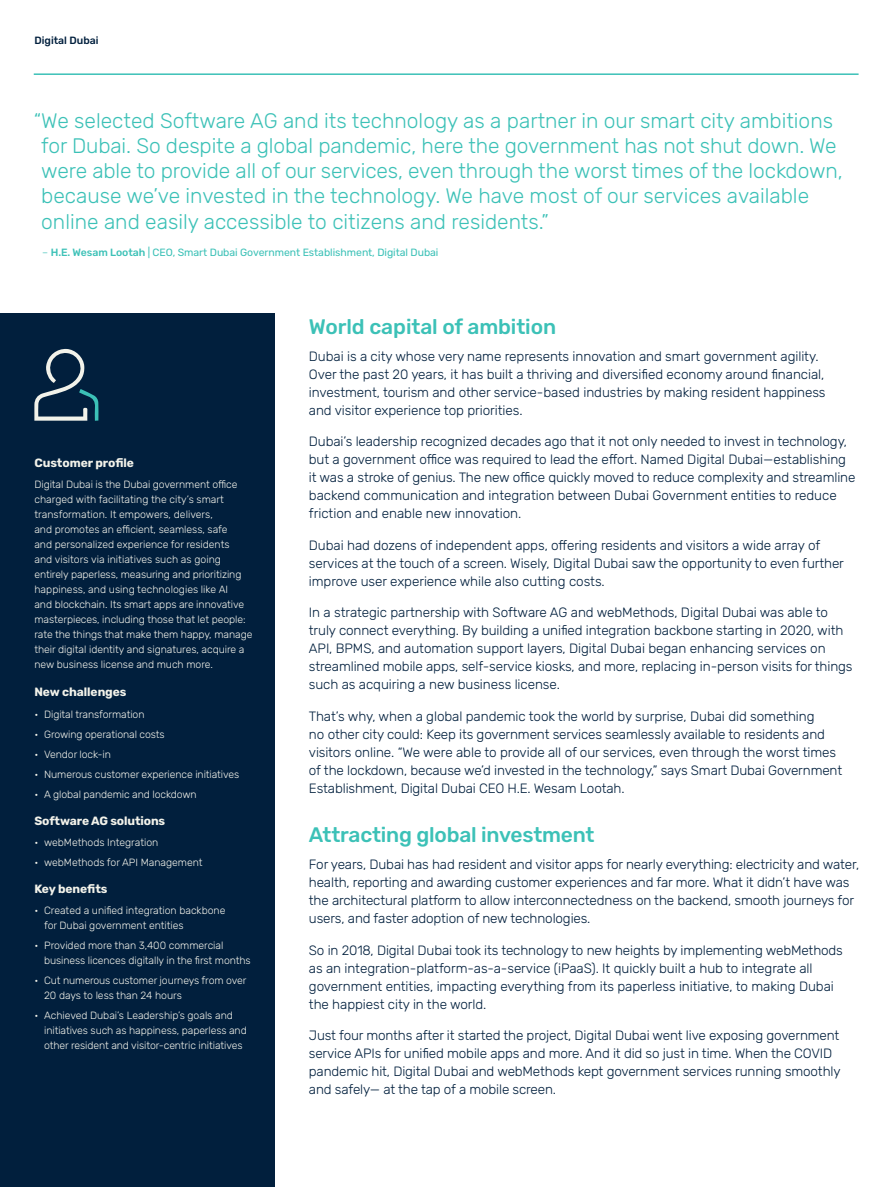
<style>
.page{position:relative;width:893px;height:1187px;background:#fff}
.page>*{position:absolute;margin:0;border:0;box-sizing:border-box;transform-origin:0 0}
.Quote_-_14_17__Sense{font:300 21px/25.2px "Rubik";color:#3cc1b7}
.Headline_2_-_14_18{font:500 21px "Rubik";letter-spacing:-.01em;color:#3cc1b7}
.Body_1_-_9_12__Dark{font:300 13.5px/18px "Rubik";letter-spacing:-.01em;color:#011f3d}
.Sidebar_Headline_1{font:700 12px "Rubik";letter-spacing:-.01em;color:#f2f2ea}
.Sidebar_Copy_1_-_7_1{font:300 10.5px/15px "Rubik";letter-spacing:-.01em;color:#f2f2ea}
.Quote_name_-_7_9__Pu{font:10.5px "Rubik";letter-spacing:-.005em;color:#3cc1b7}
.t1{font:500 10.5px "Rubik";color:#011f3d}
.s1{font-weight:300}
.s2{font-weight:500}
</style>
<div class="page">
<hr style="left:34px;top:73px;width:825px;height:2px;background:#3cc1b7">
<div style="left:0;top:314px;width:275px;height:872px;background:#011f3d"></div>
<svg style="left:34px;top:348px;width:65px;height:73px"></svg>
<p class="t1" style="left:34px;top:35px;width:66px">Digital Dubai</p>
<p class="Quote_-_14_17__Sense" style="left:41px;top:108px;width:803px;text-indent:-8px">“We selected Software AG and its technology as a partner in our smart city ambitions for Dubai. So despite a global pandemic, here the government has not shut down. We were able to provide all of our services, even through the worst times of the lockdown, because we’ve invested in the technology. We have most of our services available online and easily accessible to citizens and residents.”</p>
<p class="Quote_name_-_7_9__Pu" style="left:42px;top:246px;width:398px"><span class="s1">–</span> <span class="s2">H.E. Wesam Lootah</span> | CEO, Smart Dubai Government Establishment, Digital Dubai</p>
<p class="Sidebar_Headline_1" style="left:34px;top:455px;width:101px">Customer profile</p>
<p class="Sidebar_Copy_1_-_7_1" style="left:34px;top:477px;width:220px">Digital Dubai is the Dubai government office charged with facilitating the city’s smart transformation. It empowers, delivers,<br>and promotes an efficient, seamless, safe<br>and personalized experience for residents<br>and visitors via initiatives such as going entirely paperless, measuring and prioritizing happiness, and using technologies like AI<br>and blockchain. Its smart apps are innovative masterpieces, including those that let people: rate the things that make them happy, manage their digital identity and signatures, acquire a new business license and much more.</p>
<p class="Sidebar_Headline_1" style="left:34px;top:685px;width:94px">New challenges</p>
<p class="Sidebar_Copy_1_-_7_1" style="left:34px;top:706px;width:112px">• Digital transformation</p>
<p class="Sidebar_Copy_1_-_7_1" style="left:34px;top:726px;width:132px">• Growing operational costs</p>
<p class="Sidebar_Copy_1_-_7_1" style="left:34px;top:746px;width:78px">• Vendor lock-in</p>
<p class="Sidebar_Copy_1_-_7_1" style="left:34px;top:767px;width:206px">• Numerous customer experience initiatives</p>
<p class="Sidebar_Copy_1_-_7_1" style="left:34px;top:787px;width:164px">• A global pandemic and lockdown</p>
<p class="Sidebar_Headline_1" style="left:34px;top:813px;width:132px">Software AG solutions</p>
<p class="Sidebar_Copy_1_-_7_1" style="left:34px;top:835px;width:125px">• webMethods Integration</p>
<p class="Sidebar_Copy_1_-_7_1" style="left:34px;top:855px;width:170px">• webMethods for API Management</p>
<p class="Sidebar_Headline_1" style="left:34px;top:881px;width:75px">Key benefits</p>
<p class="Sidebar_Copy_1_-_7_1" style="left:44px;top:903px;width:183px;text-indent:-10px">• Created a unified integration backbone for Dubai government entities</p>
<p class="Sidebar_Copy_1_-_7_1" style="left:44px;top:938px;width:208px;text-indent:-10px">• Provided more than 3,400 commercial business licences digitally in the first months</p>
<p class="Sidebar_Copy_1_-_7_1" style="left:44px;top:973px;width:204px;text-indent:-10px">• Cut numerous customer journeys from over<br>20 days to less than 24 hours</p>
<p class="Sidebar_Copy_1_-_7_1" style="left:44px;top:1008px;width:204px;text-indent:-10px">• Achieved Dubai’s Leadership’s goals and initiatives such as happiness, paperless and other resident and visitor-centric initiatives</p>
<p class="Headline_2_-_14_18" style="left:309px;top:314px;width:249px">World capital of ambition</p>
<p class="Body_1_-_9_12__Dark" style="left:309px;top:347px;width:518px">Dubai is a city whose very name represents innovation and smart government agility.<br>Over the past 20 years, it has built a thriving and diversified economy around financial, investment, tourism and other service-based industries by making resident happiness and visitor experience top priorities.</p>
<p class="Body_1_-_9_12__Dark" style="left:309px;top:432px;width:548px">Dubai’s leadership recognized decades ago that it not only needed to invest in technology, but a government office was required to lead the effort. Named Digital Dubai—establishing it was a stroke of genius. The new office quickly moved to reduce complexity and streamline backend communication and integration between Dubai Government entities to reduce friction and enable new innovation.</p>
<p class="Body_1_-_9_12__Dark" style="left:309px;top:536px;width:537px">Dubai had dozens of independent apps, offering residents and visitors a wide array of services at the touch of a screen. Wisely, Digital Dubai saw the opportunity to even further improve user experience while also cutting costs.</p>
<p class="Body_1_-_9_12__Dark" style="left:309px;top:603px;width:545px">In a strategic partnership with Software AG and webMethods, Digital Dubai was able to truly connect everything. By building a unified integration backbone starting in 2020, with API, BPMS, and automation support layers, Digital Dubai began enhancing services on streamlined mobile apps, self-service kiosks, and more, replacing in-person visits for things such as acquiring a new business license.</p>
<p class="Body_1_-_9_12__Dark" style="left:309px;top:707px;width:535px">That’s why, when a global pandemic took the world by surprise, Dubai did something<br>no other city could: Keep its government services seamlessly available to residents and visitors online. “We were able to provide all of our services, even through the worst times of the lockdown, because we’d invested in the technology,” says Smart Dubai Government Establishment, Digital Dubai CEO H.E. Wesam Lootah.</p>
<p class="Headline_2_-_14_18" style="left:309px;top:822px;width:287px">Attracting global investment</p>
<p class="Body_1_-_9_12__Dark" style="left:309px;top:855px;width:552px">For years, Dubai has had resident and visitor apps for nearly everything: electricity and water, health, reporting and awarding customer experiences and far more. What it didn’t have was the architectural platform to allow interconnectedness on the backend, smooth journeys for users, and faster adoption of new technologies.</p>
<p class="Body_1_-_9_12__Dark" style="left:309px;top:941px;width:535px">So in 2018, Digital Dubai took its technology to new heights by implementing webMethods as an integration-platform-as-a-service (iPaaS). It quickly built a hub to integrate all government entities, impacting everything from its paperless initiative, to making Dubai the happiest city in the world.</p>
<p class="Body_1_-_9_12__Dark" style="left:309px;top:1026px;width:533px">Just four months after it started the project, Digital Dubai went live exposing government service APIs for unified mobile apps and more. And it did so just in time. When the COVID pandemic hit, Digital Dubai and webMethods kept government services running smoothly and safely— at the tap of a mobile screen.</p>
</div>
